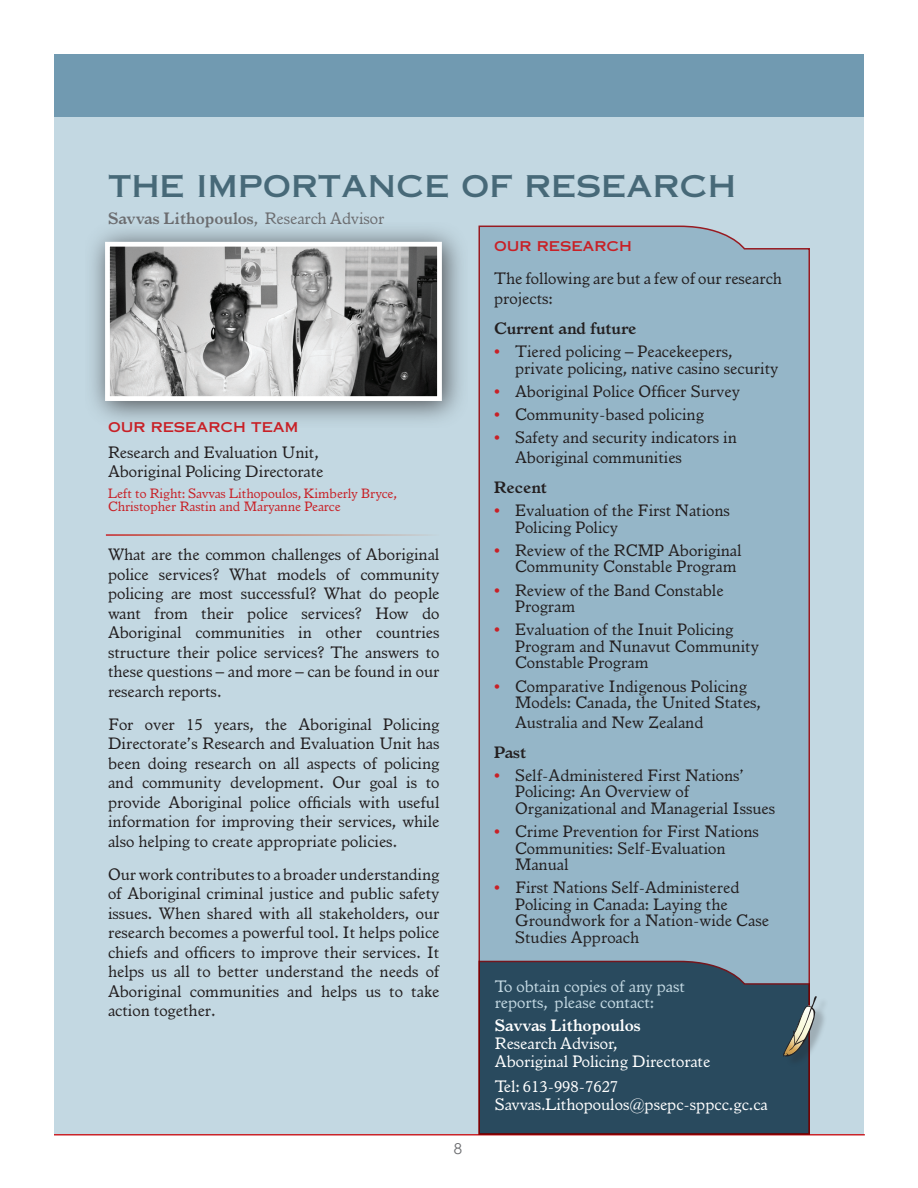
<style>
.page{position:relative;width:918px;height:1188px;background:#fff}
.page>*{position:absolute;margin:0;border:0;box-sizing:border-box;transform-origin:0 0}
.t1{font:30px "Copperplate Gothic Std 31 AB";color:#476978}
.t2{font:21px/39.8px "Myriad Pro";color:#c82026}
.t3{font:16.5px/19.5px "Italian Old Style MT Std";color:#231f20}
.t4{font:16.5px/18px "Italian Old Style MT Std";color:#fff}
.t5{font:16.5px/16.5px "Italian Old Style MT Std";color:#c3d8e2}
.t6{font:700 16.5px "Italian Old Style MT Std";color:#6c6d70}
.t7{font:700 16.5px "Italian Old Style MT Std";color:#231f20}
.t8{font:700 16.5px "Italian Old Style MT Std";color:#fff}
.t9{font:13.5px/13.5px "Italian Old Style MT Std";color:#c82026}
.t10{font:13.5px "Copperplate Gothic Std 31 AB";color:#c82026}
.s1{font-weight:400}
</style>
<div class="page">
<hr style="left:54px;top:1134px;width:811px;height:1px;background:#c82026">
<div style="left:54px;top:54px;width:810px;height:1080px;background:#c3d8e2"></div>
<div style="left:478px;top:225px;width:332px;height:735px;background:#95b6c8"></div>
<svg style="left:478px;top:960px;width:333px;height:176px"></svg>
<div style="left:86px;top:222px;width:382px;height:205px;background:#231f20;opacity:.75"></div>
<img style="left:111px;top:248px;width:325px;height:147px">
<div style="left:105px;top:242px;width:337px;height:159px;border:5px solid #fff"></div>
<hr style="left:106px;top:534px;width:334px;height:2px;background:#fff">
<div style="left:54px;top:54px;width:810px;height:63px;background:#719ab1"></div>
<div style="left:785px;top:997px;width:45px;height:70px;background:#231f20;opacity:.23"></div>
<svg style="left:780px;top:996px;width:38px;height:62px"></svg>
<h1 class="t1" style="left:108px;top:168px;width:630px">THE IMPORTANCE OF RESEARCH</h1>
<p class="t6" style="left:108px;top:208px;width:278px">Savvas Lithopoulos<span class="s1">, Research Advisor</span></p>
<p class="t10" style="left:494px;top:238px;width:139px">OU R RESEARCH</p>
<p class="t3" style="left:494px;top:269px;width:290px">The following are but a few of our research projects:</p>
<p class="t7" style="left:494px;top:318px;width:144px">Current and future</p>
<p class="t3" style="left:515px;top:343px;width:265px;line-height:16.5px">Tiered policing – Peacekeepers, private policing, native casino security</p>
<p class="t3" style="left:515px;top:379px;width:226px;line-height:23.2px">Aboriginal Police Officer Survey<br>Community-based policing<br>Safety and security indicators in</p>
<p class="t3" style="left:515px;top:447px;width:168px">Aboriginal communities</p>
<p class="t7" style="left:494px;top:477px;width:54px">Recent</p>
<p class="t3" style="left:515px;top:502px;width:216px;line-height:16.5px">Evaluation of the First Nations<br>Policing Policy</p>
<p class="t3" style="left:515px;top:542px;width:228px;line-height:16.5px">Review of the RCMP Aboriginal<br>Community Constable Program</p>
<p class="t3" style="left:515px;top:582px;width:210px;line-height:16.5px">Review of the Band Constable<br>Program</p>
<p class="t3" style="left:515px;top:621px;width:245px;line-height:16.5px">Evaluation of the Inuit Policing<br>Program and Nunavut Community<br>Constable Program</p>
<p class="t3" style="left:515px;top:678px;width:247px;line-height:16.5px">Comparative Indigenous Policing<br>Models: Canada, the United States,</p>
<p class="t3" style="left:515px;top:712px;width:190px">Australia and New Zealand</p>
<p class="t7" style="left:494px;top:742px;width:33px">Past</p>
<p class="t3" style="left:515px;top:767px;width:261px;line-height:16.5px">Self-Administered First Nations’<br>Policing: An Overview of<br>Organizational and Managerial Issues</p>
<p class="t3" style="left:515px;top:823px;width:245px;line-height:16.5px">Crime Prevention for First Nations<br>Communities: Self-Evaluation<br>Manual</p>
<p class="t3" style="left:515px;top:879px;width:255px;line-height:16.5px">First Nations Self-Administered<br>Policing in Canada: Laying the<br>Groundwork for a Nation-wide Case<br>Studies Approach</p>
<p class="t2" style="left:494px;top:330px;width:7px">• •</p>
<p class="t2" style="left:494px;top:401px;width:7px;line-height:23.2px">• •</p>
<p class="t10" style="left:108px;top:419px;width:192px">OU R RESEARCH TEAM</p>
<p class="t3" style="left:108px;top:442px;width:217px">Research and Evaluation Unit,<br>Aboriginal Policing Directorate</p>
<p class="t9" style="left:108px;top:486px;width:291px">Left to Right: Savvas Lithopoulos, Kimberly Bryce,<br>Christopher Rastin and Maryanne Pearce</p>
<p class="t2" style="left:494px;top:489px;width:7px;text-align:justify">• • • •</p>
<p class="t3" style="left:108px;top:545px;width:333px;text-align:justify">What are the common challenges of Aboriginal police services? What models of community policing are most successful? What do people want from their police services? How do Aboriginal communities in other countries structure their police services? The answers to these questions – and more – can be found in our research reports.</p>
<p class="t3" style="left:108px;top:714px;width:333px;text-align:justify">For over 15 years, the Aboriginal Policing Directorate’s Research and Evaluation Unit has been doing research on all aspects of policing and community development. Our goal is to provide Aboriginal police officials with useful information for improving their services, while also helping to create appropriate policies.</p>
<p class="t3" style="left:108px;top:864px;width:333px;text-align:justify">Our work contributes to a broader understanding of Aboriginal criminal justice and public safety issues. When shared with all stakeholders, our research becomes a powerful tool. It helps police chiefs and officers to improve their services. It helps us all to better understand the needs of Aboriginal communities and helps us to take action together.</p>
<p class="t2" style="left:494px;top:664px;width:7px">•</p>
<p class="t2" style="left:494px;top:754px;width:7px">•</p>
<p class="t2" style="left:494px;top:810px;width:7px">•</p>
<p class="t2" style="left:494px;top:866px;width:7px">•</p>
<p class="t5" style="left:495px;top:978px;width:192px">To obtain copies of any past reports, please contact:</p>
<p class="t8" style="left:495px;top:1015px;width:147px">Savvas Lithopoulos</p>
<p class="t4" style="left:495px;top:1035px;width:217px">Research Advisor,<br>Aboriginal Policing Directorate</p>
<p class="t4" style="left:495px;top:1077px;width:275px">Tel: 613-998-7627<br>Savvas.Lithopoulos@psepc-sppcc.gc.ca</p>
</div>
